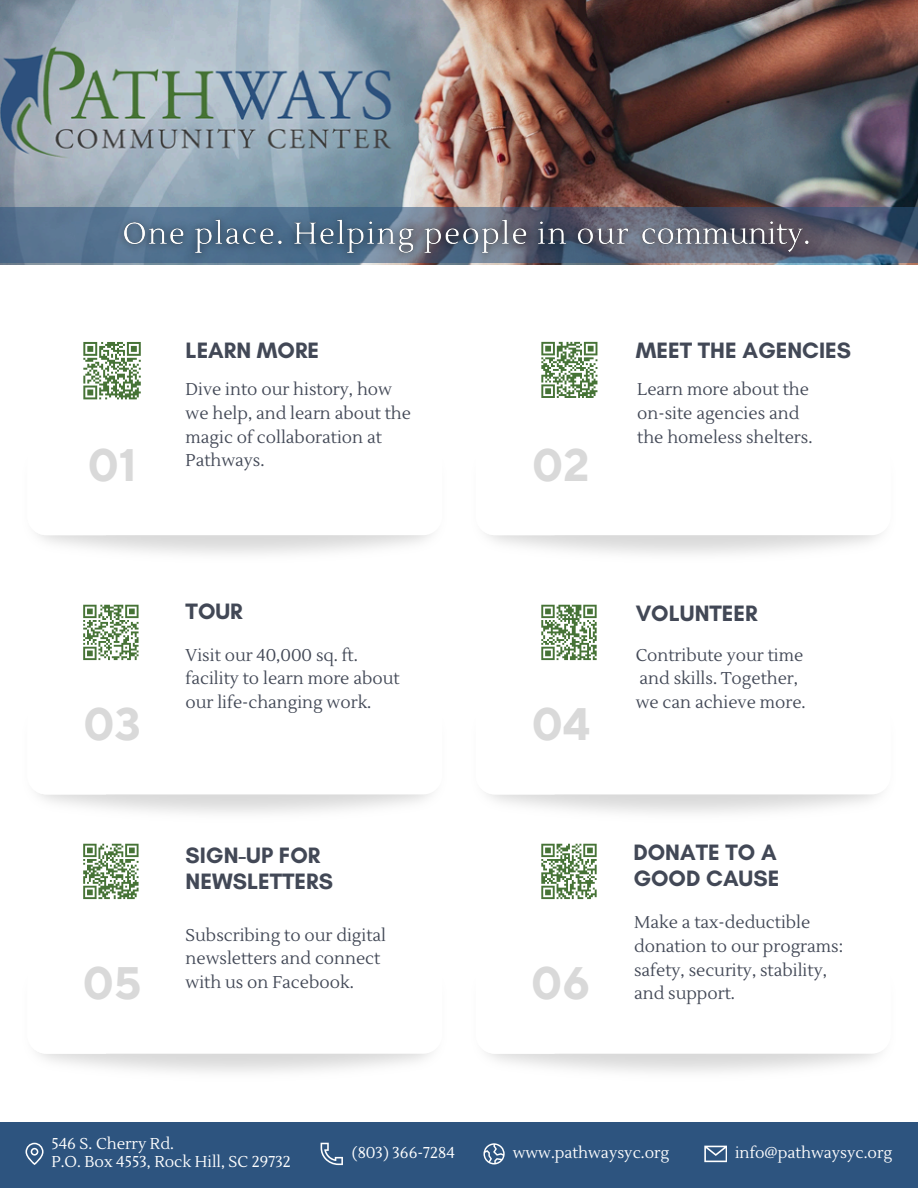
<style>
.page{position:relative;width:918px;height:1188px;background:#fff}
.page>*{position:absolute;margin:0;border:0;box-sizing:border-box;transform-origin:0 0}
.t1{font:700 45.3px "TT Norms Pro";color:#d9d9d9}
.t2{font:700 22.65px/26.2px "Glacial Indifference";color:#424856}
.t3{font:16.95px/23.7px "Lustria";color:#424856}
.t4{font:15.75px "Lustria";color:#fff}
</style>
<div class="page">
<div style="left:0;top:1122px;width:918px;height:66px;background:#2d547f"></div>
<svg style="left:483px;top:1143px;width:22px;height:22px"></svg>
<svg style="left:321px;top:1143px;width:22px;height:22px"></svg>
<svg style="left:26px;top:1143px;width:18px;height:22px"></svg>
<svg style="left:704px;top:1146px;width:23px;height:16px"></svg>
<img style="left:0;top:0;width:918px;height:264px">
<svg style="left:0;top:208px;width:918px;height:55px;background:#526681"></svg>
<img style="left:110px;top:207px;width:534px;height:58px">
<img style="left:629px;top:209px;width:194px;height:56px">
<svg style="left:27px;top:342px;width:114px;height:193px"></svg>
<svg style="left:28px;top:604px;width:111px;height:190px"></svg>
<svg style="left:27px;top:843px;width:113px;height:211px"></svg>
<svg style="left:477px;top:341px;width:121px;height:194px"></svg>
<svg style="left:477px;top:604px;width:120px;height:190px"></svg>
<svg style="left:477px;top:843px;width:122px;height:211px"></svg>
<p class="t2" style="left:186px;top:337px;width:135px">LEARN MORE</p>
<p class="t2" style="left:636px;top:337px;width:217px">MEET THE AGENCIES</p>
<p class="t1" style="left:87px;top:438px;width:51px">01</p>
<h2 class="t3" style="left:186px;top:378px;width:227px">Dive into our history, how we help, and learn about the magic of collaboration at<br>Pathways.</h2>
<h2 class="t1" style="left:532px;top:438px;width:59px">02</h2>
<p class="t3" style="left:637px;top:378px;width:173px">Learn more about the</p>
<p class="t3" style="left:637px;top:402px;width:164px">on-site agencies and</p>
<p class="t3" style="left:637px;top:426px;width:177px">the homeless shelters.</p>
<p class="t2" style="left:186px;top:598px;width:59px">TOUR</p>
<h2 class="t2" style="left:636px;top:600px;width:124px">VOLUNTEER</h2>
<p class="t1" style="left:83px;top:697px;width:59px">03</p>
<p class="t3" style="left:186px;top:643px;width:216px">Visit our 40,000 sq. ft. facility to learn more about our life-changing work.</p>
<p class="t1" style="left:531px;top:697px;width:60px">04</p>
<p class="t3" style="left:636px;top:643px;width:169px">Contribute your time</p>
<p class="t3" style="left:640px;top:667px;width:160px">and skills. Together,</p>
<p class="t3" style="left:636px;top:691px;width:172px">we can achieve more.</p>
<p class="t1" style="left:82px;top:956px;width:61px">05</p>
<p class="t2" style="left:186px;top:842px;width:149px">SIGN-UP FOR<br>NEWSLETTERS</p>
<p class="t3" style="left:186px;top:923px;width:202px">Subscribing to our digital newsletters and connect with us on Facebook.</p>
<p class="t1" style="left:531px;top:956px;width:61px">06</p>
<p class="t2" style="left:633px;top:839px;width:147px">DONATE TO A<br>GOOD CAUSE</p>
<h2 class="t3" style="left:634px;top:911px;width:211px">Make a tax-deductible donation to our programs: safety, security, stability, and support.</h2>
<p class="t4" style="left:51px;top:1134px;width:124px">546 S. Cherry Rd.</p>
<p class="t4" style="left:51px;top:1152px;width:241px">P.O. Box 4553, Rock Hill, SC 29732</p>
<p class="t4" style="left:352px;top:1143px;width:105px">(803) 366-7284</p>
<p class="t4" style="left:513px;top:1143px;width:158px">www.pathwaysyc.org</p>
<h2 class="t4" style="left:735px;top:1143px;width:159px">info@pathwaysyc.org</h2>
</div>
